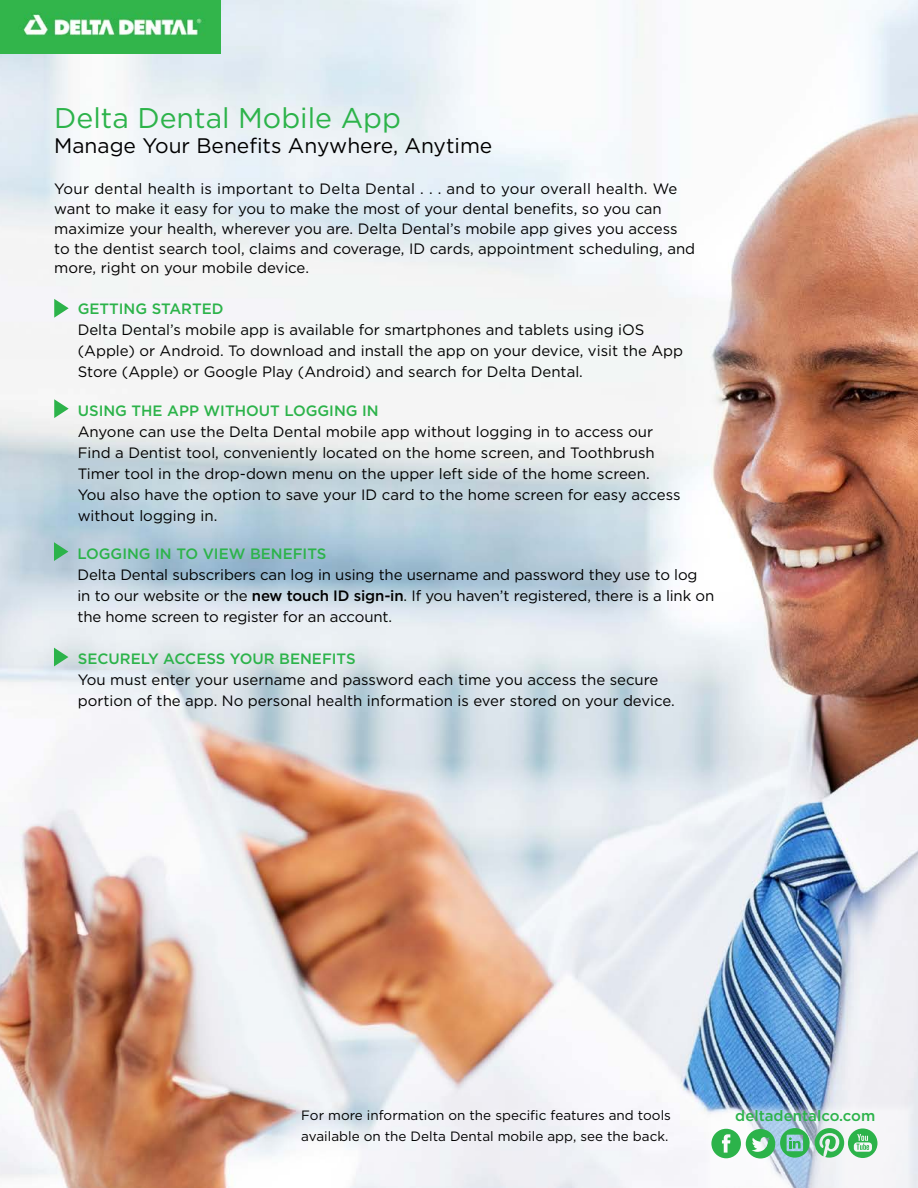
<style>
.page{position:relative;width:918px;height:1188px;background:#fff}
.page>*{position:absolute;margin:0;border:0;box-sizing:border-box;transform-origin:0 0}
.t1{font:28.5px "Gotham";color:#2cb34a}
.t2{font:21px "Gotham";color:#000}
.t3{font:15px/21px "Gotham";color:#000}
.t4{font:500 15px "Gotham";color:#2cb34a}
.t5{font:13.5px/21px "Gotham";color:#000}
.s1{font-weight:500;color:#2cb34a}
.s2{font-weight:500}
</style>
<div class="page">
<img style="left:0;top:0;width:918px;height:1188px">
<svg style="left:701px;top:1101px;width:217px;height:87px;fill:#f4f4f7"></svg>
<img style="left:1px;top:0;width:220px;height:54px">
<svg style="left:711px;top:1128px;width:166px;height:31px"></svg>
<svg style="left:54px;top:299px;width:15px;height:19px"></svg>
<svg style="left:54px;top:399px;width:15px;height:19px"></svg>
<svg style="left:54px;top:542px;width:14px;height:19px"></svg>
<svg style="left:54px;top:648px;width:14px;height:18px"></svg>
<p class="t1" style="left:54px;top:100px;width:348px">Delta Dental Mobile App</p>
<p class="t2" style="left:54px;top:132px;width:440px">Manage Your Benefits Anywhere, Anytime</p>
<p class="t3" style="left:54px;top:179px;width:643px;line-height:19.8px">Your dental health is important to Delta Dental . . . and to your overall health. We want to make it easy for you to make the most of your dental benefits, so you can maximize your health, wherever you are. Delta Dental’s mobile app gives you access to the dentist search tool, claims and coverage, ID cards, appointment scheduling, and more, right on your mobile device.</p>
<p class="t3" style="left:78px;top:298px;width:607px"><span class="s1">GETTING STARTED<br></span>Delta Dental’s mobile app is available for smartphones and tablets using iOS (Apple) or Android. To download and install the app on your device, visit the App Store (Apple) or Google Play (Android) and search for Delta Dental.</p>
<p class="t4" style="left:78px;top:401px;width:303px">USING THE APP WITHOUT LOGGING IN</p>
<p class="t3" style="left:78px;top:421px;width:604px">Anyone can use the Delta Dental mobile app without logging in to access our Find a Dentist tool, conveniently located on the home screen, and Toothbrush Timer tool in the drop-down menu on the upper left side of the home screen.<br>You also have the option to save your ID card to the home screen for easy access without logging in.</p>
<p class="t4" style="left:77px;top:544px;width:250px">LOGGING IN TO VIEW BENEFITS</p>
<p class="t3" style="left:77px;top:564px;width:638px">Delta Dental subscribers can log in using the username and password they use to log in to our website or the <span class="s2">new touch ID sign-in</span>. If you haven’t registered, there is a link on the home screen to register for an account.</p>
<p class="t4" style="left:78px;top:649px;width:279px">SECURELY ACCESS YOUR BENEFITS</p>
<p class="t3" style="left:78px;top:669px;width:599px">You must enter your username and password each time you access the secure portion of the app. No personal health information is ever stored on your device.</p>
<p class="t5" style="left:301px;top:1104px;width:371px">For more information on the specific features and tools available on the Delta Dental mobile app, see the back.</p>
<p class="t4" style="left:735px;top:1106px;width:142px">deltadentalco.com</p>
</div>
